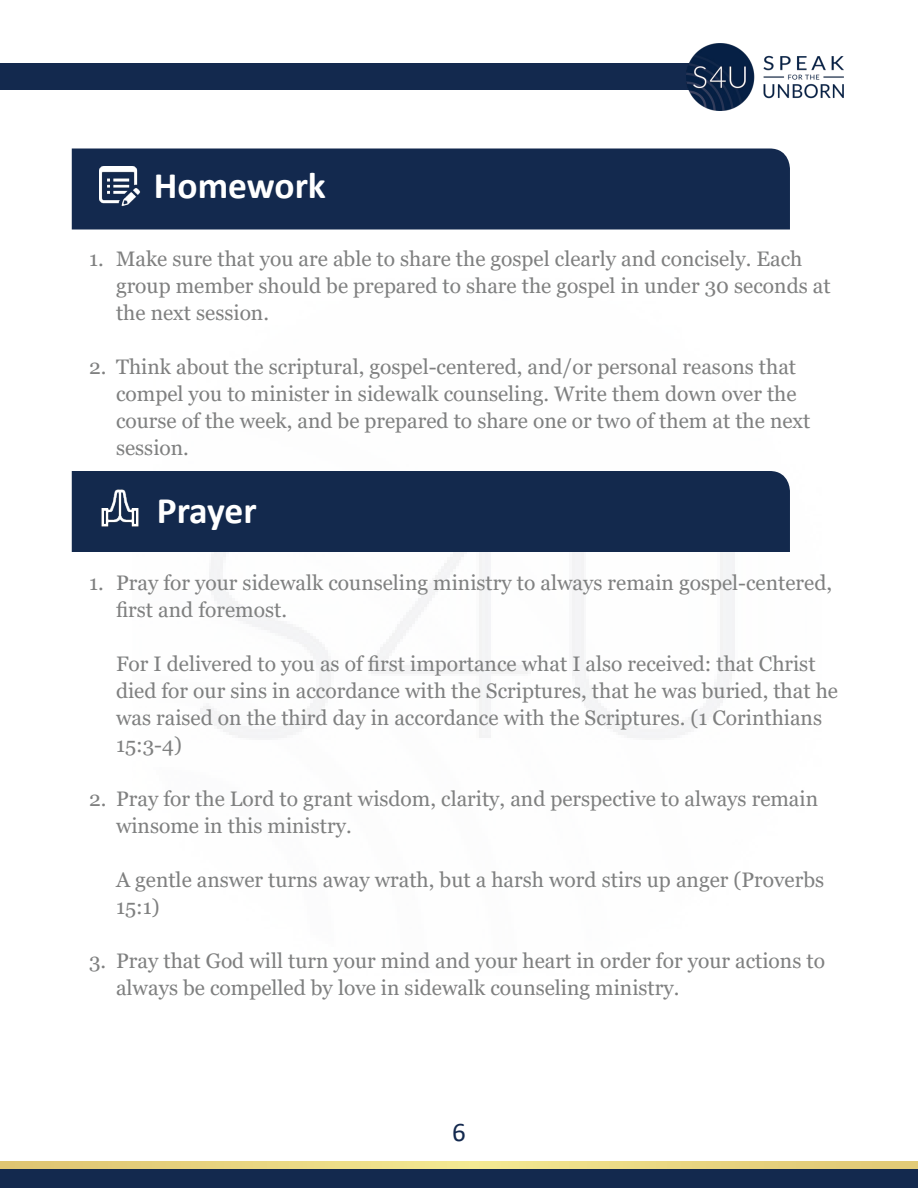
<style>
.page{position:relative;width:918px;height:1188px;background:#fff}
.page>*{position:absolute;margin:0;border:0;box-sizing:border-box;transform-origin:0 0}
.t1{font:700 37.5px "Calibri";color:#fff}
.t2{font:27px "Calibri";color:#13294e}
.t3{font:21px/27px "Georgia";color:#7f8080}
</style>
<div class="page">
<div style="left:0;top:63px;width:697px;height:27px;background:#13294e"></div>
<img style="left:687px;top:44px;width:156px;height:67px">
<div style="left:0;top:1169px;width:918px;height:19px;background:#13294e"></div>
<svg style="left:0;top:1161px;width:918px;height:8px;background:#e8d681"></svg>
<div style="left:72px;top:148px;width:718px;height:82px;background:#13294e"></div>
<div style="left:72px;top:471px;width:718px;height:81px;background:#13294d"></div>
<img style="left:100px;top:166px;width:40px;height:41px">
<img style="left:97px;top:485px;width:46px;height:46px">
<p class="t1" style="left:154px;top:159px;width:174px">Homework</p>
<p class="t3" style="left:116px;top:245px;width:716px;text-indent:-27px">1. Make sure that you are able to share the gospel clearly and concisely. Each group member should be prepared to share the gospel in under 30 seconds at the next session.</p>
<p class="t3" style="left:116px;top:353px;width:696px;text-indent:-27px">2. Think about the scriptural, gospel-centered, and/or personal reasons that compel you to minister in sidewalk counseling. Write them down over the course of the week, and be prepared to share one or two of them at the next session.</p>
<p class="t1" style="left:157px;top:484px;width:101px">Prayer</p>
<p class="t3" style="left:116px;top:569px;width:718px;text-indent:-27px">1. Pray for your sidewalk counseling ministry to always remain gospel-centered, first and foremost.</p>
<p class="t3" style="left:116px;top:650px;width:724px">For I delivered to you as of first importance what I also received: that Christ died for our sins in accordance with the Scriptures, that he was buried, that he was raised on the third day in accordance with the Scriptures. (1 Corinthians 15:3-4)</p>
<p class="t3" style="left:116px;top:785px;width:704px;text-indent:-27px">2. Pray for the Lord to grant wisdom, clarity, and perspective to always remain winsome in this ministry.</p>
<p class="t3" style="left:116px;top:866px;width:710px">A gentle answer turns away wrath, but a harsh word stirs up anger (Proverbs<br>15:1)</p>
<p class="t3" style="left:116px;top:947px;width:711px;text-indent:-27px">3. Pray that God will turn your mind and your heart in order for your actions to always be compelled by love in sidewalk counseling ministry.</p>
<p class="t2" style="left:452px;top:1113px;width:15px">6</p>
</div>
